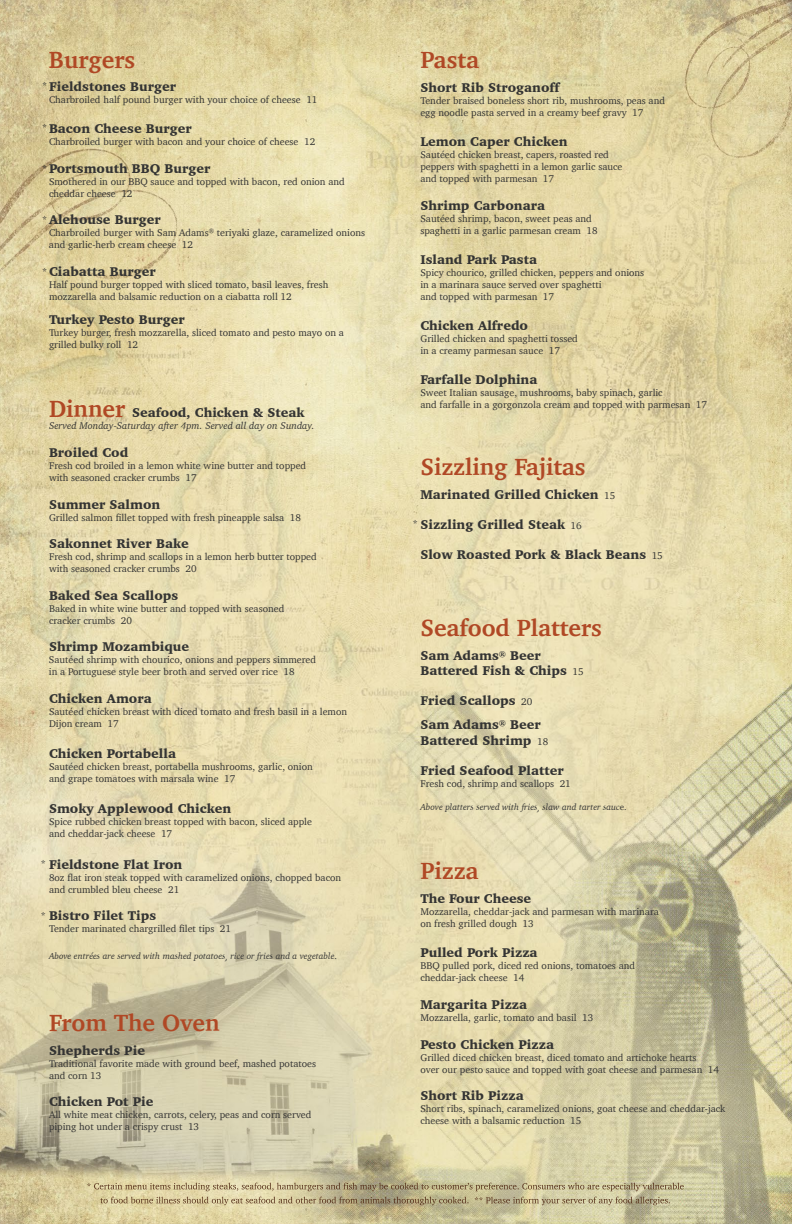
<style>
.page{position:relative;width:792px;height:1224px;background:#fff}
.page>*{position:absolute;margin:0;border:0;box-sizing:border-box;transform-origin:0 0}
.t1{font:700 24px "Charter";color:#b04825}
.t2{font:900 13px/15.6px "Charter";color:#343433}
.t3{font:10px/12px "Charter";color:#343433}
.t4{font:italic 10px "Charter";color:#343433}
.t5{font:italic 9px "Charter";color:#343433}
.s1{font-weight:700;font-size:24px;color:#b04825}
.s2{font-style:normal}
.s3{font-weight:400;font-size:10px}
</style>
<div class="page">
<img style="left:0;top:0;width:792px;height:1224px">
<h1 class="t1" style="left:49px;top:39px;width:88px">Burgers</h1>
<h2 class="t2" style="left:49px;top:78px;width:129px">Fieldstones Burger</h2>
<p class="t3" style="left:49px;top:93px;width:270px">Charbroiled half pound burger with your choice of cheese 11</p>
<h2 class="t2" style="left:49px;top:120px;width:144px">Bacon Cheese Burger</h2>
<p class="t3" style="left:49px;top:135px;width:268px">Charbroiled burger with bacon and your choice of cheese 12</p>
<h2 class="t2" style="left:49px;top:160px;width:163px">Portsmouth BBQ Burger</h2>
<p class="t3" style="left:49px;top:175px;width:297px">Smothered in our BBQ sauce and topped with bacon, red onion and cheddar cheese 12</p>
<h2 class="t2" style="left:49px;top:212px;width:113px">Alehouse Burger</h2>
<p class="t3" style="left:49px;top:227px;width:318px">Charbroiled burger with Sam Adams<sup>®</sup> teriyaki glaze, caramelized onions and garlic-herb cream cheese 12</p>
<h2 class="t2" style="left:49px;top:263px;width:108px">Ciabatta Burger</h2>
<p class="t3" style="left:49px;top:278px;width:281px">Half pound burger topped with sliced tomato, basil leaves, fresh mozzarella and balsamic reduction on a ciabatta roll 12</p>
<h2 class="t2" style="left:49px;top:311px;width:137px">Turkey Pesto Burger</h2>
<p class="t3" style="left:49px;top:326px;width:296px">Turkey burger, fresh mozzarella, sliced tomato and pesto mayo on a grilled bulky roll 12</p>
<p class="t3" style="left:42px;top:80px;width:6px">*</p>
<p class="t3" style="left:42px;top:122px;width:6px">*</p>
<p class="t3" style="left:42px;top:162px;width:6px">*</p>
<p class="t3" style="left:42px;top:214px;width:6px">*</p>
<p class="t3" style="left:42px;top:265px;width:6px">*</p>
<h2 class="t2" style="left:49px;top:405px;width:257px"><span class="s1">Dinner</span> Seafood, Chicken &amp; Steak</h2>
<p class="t4" style="left:49px;top:418px;width:267px">Served Monday-Saturday after 4pm. Served all day on Sunday.</p>
<h2 class="t2" style="left:49px;top:444px;width:81px">Broiled Cod</h2>
<p class="t3" style="left:49px;top:459px;width:259px">Fresh cod broiled in a lemon white wine butter and topped with seasoned cracker crumbs 17</p>
<h2 class="t2" style="left:49px;top:496px;width:113px">Summer Salmon</h2>
<p class="t3" style="left:49px;top:511px;width:253px">Grilled salmon fillet topped with fresh pineapple salsa 18</p>
<h2 class="t2" style="left:49px;top:536px;width:141px">Sakonnet River Bake</h2>
<p class="t3" style="left:49px;top:551px;width:269px">Fresh cod, shrimp and scallops in a lemon herb butter topped with seasoned cracker crumbs 20</p>
<h2 class="t2" style="left:49px;top:587px;width:131px">Baked Sea Scallops</h2>
<p class="t3" style="left:49px;top:602px;width:237px">Baked in white wine butter and topped with seasoned cracker crumbs 20</p>
<h2 class="t2" style="left:49px;top:639px;width:142px">Shrimp Mozambique</h2>
<p class="t3" style="left:49px;top:654px;width:269px">Sautéed shrimp with chourico, onions and peppers simmered in a Portuguese style beer broth and served over rice 18</p>
<h2 class="t2" style="left:49px;top:690px;width:104px">Chicken Amora</h2>
<p class="t3" style="left:49px;top:705px;width:300px">Sautéed chicken breast with diced tomato and fresh basil in a lemon<br>Dijon cream 17</p>
<h2 class="t2" style="left:49px;top:746px;width:129px">Chicken Portabella</h2>
<p class="t3" style="left:49px;top:761px;width:265px">Sautéed chicken breast, portabella mushrooms, garlic, onion and grape tomatoes with marsala wine 17</p>
<h2 class="t2" style="left:49px;top:801px;width:184px">Smoky Applewood Chicken</h2>
<p class="t3" style="left:49px;top:816px;width:265px">Spice rubbed chicken breast topped with bacon, sliced apple and cheddar-jack cheese 17</p>
<h2 class="t2" style="left:49px;top:856px;width:135px">Fieldstone Flat Iron</h2>
<p class="t3" style="left:49px;top:871px;width:294px">8oz flat iron steak topped with caramelized onions, chopped bacon and crumbled bleu cheese 21</p>
<h2 class="t2" style="left:49px;top:908px;width:109px">Bistro Filet Tips</h2>
<p class="t3" style="left:49px;top:923px;width:184px">Tender marinated chargrilled filet tips 21</p>
<p class="t5" style="left:49px;top:948px;width:289px">Above entrées are served with mashed potatoes, rice or fries and a vegetable<span class="s2">.</span></p>
<p class="t3" style="left:41px;top:858px;width:6px">*</p>
<p class="t3" style="left:41px;top:909px;width:6px">*</p>
<h1 class="t1" style="left:49px;top:1002px;width:172px">From The Oven</h1>
<h2 class="t2" style="left:49px;top:1042px;width:98px">Shepherds Pie</h2>
<p class="t3" style="left:49px;top:1057px;width:269px">Traditional favorite made with ground beef, mashed potatoes and corn 13</p>
<h2 class="t2" style="left:49px;top:1094px;width:106px">Chicken Pot Pie</h2>
<p class="t3" style="left:49px;top:1109px;width:264px">All white meat chicken, carrots, celery, peas and corn served piping hot under a crispy crust 13</p>
<h1 class="t1" style="left:420px;top:39px;width:60px">Pasta</h1>
<h2 class="t2" style="left:420px;top:80px;width:141px">Short Rib Stroganoff</h2>
<p class="t3" style="left:420px;top:95px;width:246px">Tender braised boneless short rib, mushrooms, peas and egg noodle pasta served in a creamy beef gravy 17</p>
<h2 class="t2" style="left:420px;top:134px;width:149px">Lemon Caper Chicken</h2>
<p class="t3" style="left:420px;top:149px;width:204px">Sautéed chicken breast, capers, roasted red peppers with spaghetti in a lemon garlic sauce and topped with parmesan 17</p>
<h2 class="t2" style="left:420px;top:197px;width:126px">Shrimp Carbonara</h2>
<p class="t3" style="left:420px;top:212px;width:179px">Sautéed shrimp, bacon, sweet peas and spaghetti in a garlic parmesan cream 18</p>
<h2 class="t2" style="left:420px;top:251px;width:118px">Island Park Pasta</h2>
<p class="t3" style="left:420px;top:266px;width:225px">Spicy chourico, grilled chicken, peppers and onions in a marinara sauce served over spaghetti<br>and topped with parmesan 17</p>
<h2 class="t2" style="left:420px;top:317px;width:109px">Chicken Alfredo</h2>
<p class="t3" style="left:420px;top:332px;width:159px">Grilled chicken and spaghetti tossed in a creamy parmesan sauce 17</p>
<h2 class="t2" style="left:420px;top:371px;width:119px">Farfalle Dolphina</h2>
<p class="t3" style="left:420px;top:386px;width:288px">Sweet Italian sausage, mushrooms, baby spinach, garlic<br>and farfalle in a gorgonzola cream and topped with parmesan 17</p>
<h1 class="t1" style="left:420px;top:446px;width:167px">Sizzling Fajitas</h1>
<h2 class="t2" style="left:420px;top:486px;width:196px">Marinated Grilled Chicken <span class="s3">15</span></h2>
<h2 class="t2" style="left:420px;top:516px;width:163px">Sizzling Grilled Steak <span class="s3">16</span></h2>
<h2 class="t2" style="left:420px;top:546px;width:244px">Slow Roasted Pork &amp; Black Beans <span class="s3">15</span></h2>
<p class="t3" style="left:413px;top:518px;width:6px">*</p>
<h1 class="t1" style="left:420px;top:607px;width:183px">Seafood Platters</h1>
<h2 class="t2" style="left:420px;top:647px;width:165px">Sam Adams<sup>®</sup> Beer<br>Battered Fish &amp; Chips <span class="s3">15</span></h2>
<h2 class="t2" style="left:420px;top:689px;width:122px;line-height:24px">Fried Scallops <span class="s3">20<br></span>Sam Adams<sup>®</sup> Beer</h2>
<h2 class="t2" style="left:420px;top:732px;width:129px">Battered Shrimp <span class="s3">18</span></h2>
<h2 class="t2" style="left:420px;top:762px;width:145px">Fried Seafood Platter</h2>
<p class="t3" style="left:420px;top:777px;width:152px">Fresh cod, shrimp and scallops 21</p>
<p class="t5" style="left:420px;top:799px;width:208px">Above platters served with fries, slaw and tarter sauc<span class="s2">e.</span></p>
<h1 class="t1" style="left:420px;top:850px;width:60px">Pizza</h1>
<h2 class="t2" style="left:420px;top:891px;width:112px">The Four Cheese</h2>
<p class="t3" style="left:420px;top:906px;width:240px">Mozzarella, cheddar-jack and parmesan with marinara on fresh grilled dough 13</p>
<h2 class="t2" style="left:420px;top:945px;width:119px">Pulled Pork Pizza</h2>
<p class="t3" style="left:420px;top:960px;width:216px">BBQ pulled pork, diced red onions, tomatoes and cheddar-jack cheese 14</p>
<h2 class="t2" style="left:420px;top:996px;width:108px">Margarita Pizza</h2>
<p class="t3" style="left:420px;top:1011px;width:174px">Mozzarella, garlic, tomato and basil 13</p>
<h2 class="t2" style="left:420px;top:1036px;width:135px">Pesto Chicken Pizza</h2>
<p class="t3" style="left:420px;top:1051px;width:300px">Grilled diced chicken breast, diced tomato and artichoke hearts<br>over our pesto sauce and topped with goat cheese and parmesan 14</p>
<h2 class="t2" style="left:420px;top:1088px;width:105px">Short Rib Pizza</h2>
<p class="t3" style="left:420px;top:1103px;width:307px">Short ribs, spinach, caramelized onions, goat cheese and cheddar-jack cheese with a balsamic reduction 15</p>
</div>
